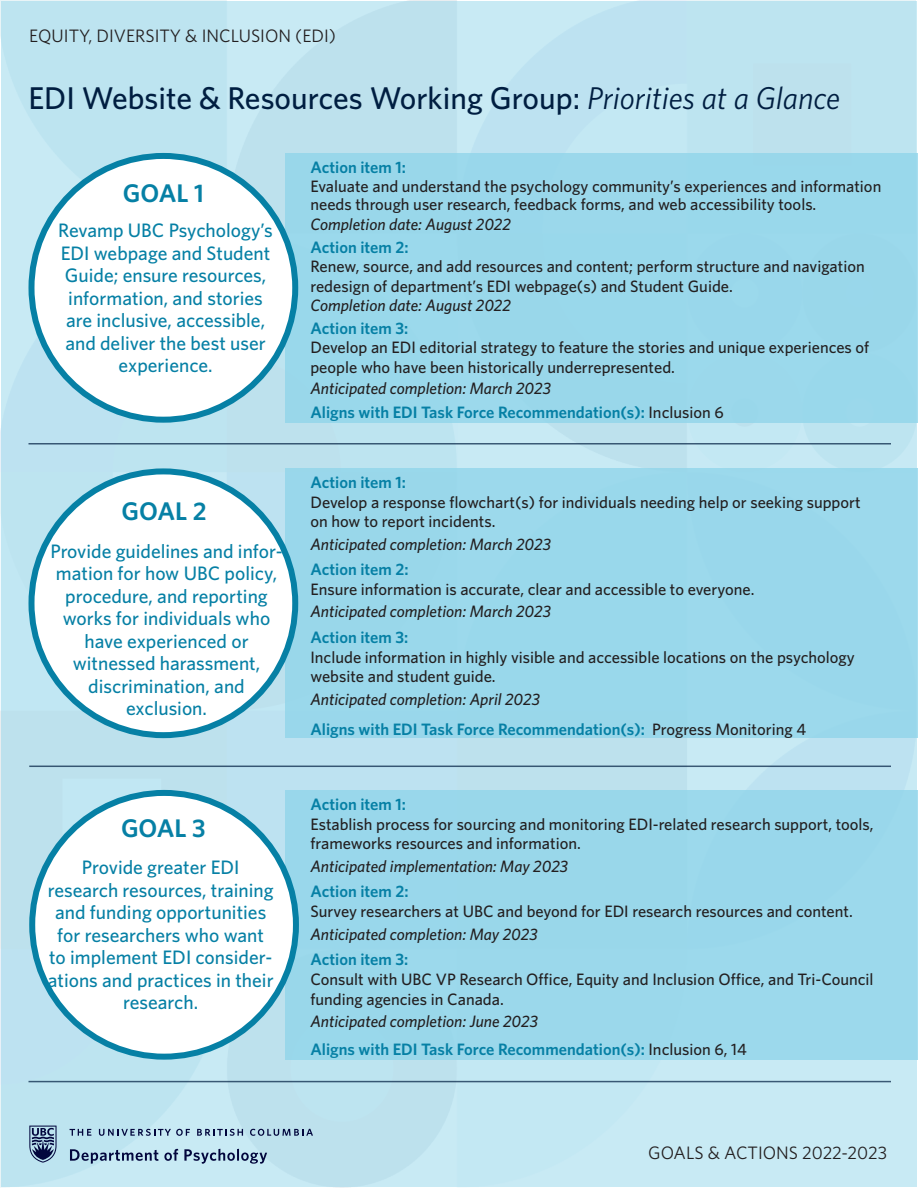
<style>
.page{position:relative;width:918px;height:1188px;background:#fff}
.page>*{position:absolute;margin:0;border:0;box-sizing:border-box;transform-origin:0 0}
.t1{font:500 31.5px "Whitney";color:#001e41}
.t2{font:600 25.5px "Whitney";color:#0680a5}
.t3{font:500 19.5px/22.5px "Whitney";color:#0680a5;text-align:center}
.t4{font:18px "Whitney";color:#231f20}
.t5{font:500 16.5px/19.5px "Whitney";color:#231f20}
.t6{font:600 16.5px "Whitney";color:#0680a5}
.t7{font:italic 500 16.5px "Whitney";color:#231f20}
.s1{font-weight:400;font-style:italic}
.s2{font-weight:500;color:#231f20}
</style>
<div class="page">
<div style="left:2px;top:2px;width:915px;height:1185px;background:#bde4f0"></div>
<svg style="left:70px;top:1149px;width:108px;height:15px"></svg>
<svg style="left:184px;top:1149px;width:83px;height:15px"></svg>
<svg style="left:29px;top:1126px;width:28px;height:37px"></svg>
<svg style="left:70px;top:1129px;width:21px;height:7px"></svg>
<svg style="left:99px;top:1129px;width:91px;height:7px"></svg>
<svg style="left:197px;top:1129px;width:46px;height:7px"></svg>
<svg style="left:250px;top:1129px;width:63px;height:7px"></svg>
<div style="left:286px;top:153px;width:632px;height:270px;background:#99d8eb"></div>
<div style="left:31px;top:156px;width:264px;height:264px;background:#fff;border-radius:50%"></div>
<div style="left:28px;top:153px;width:270px;height:270px;border:6px solid #0680a5;border-radius:50%"></div>
<hr style="left:28px;top:443px;width:863px;height:2px;background:#001e41">
<hr style="left:29px;top:766px;width:862px;height:1px;background:#001e41">
<hr style="left:28px;top:1081px;width:863px;height:1px;background:#001e41">
<div style="left:286px;top:468px;width:632px;height:270px;background:#99d8eb"></div>
<div style="left:286px;top:790px;width:632px;height:270px;background:#99d7eb"></div>
<div style="left:31px;top:471px;width:264px;height:264px;background:#fff;border-radius:50%"></div>
<div style="left:28px;top:468px;width:270px;height:270px;border:6px solid #0680a5;border-radius:50%"></div>
<div style="left:32px;top:793px;width:264px;height:264px;background:#fff;border-radius:50%"></div>
<div style="left:29px;top:790px;width:270px;height:270px;border:6px solid #0680a5;border-radius:50%"></div>
<p class="t4" style="left:29px;top:24px;width:308px">EQUITY, DIVERSITY &amp; INCLUSION (EDI)</p>
<p class="t1" style="left:28px;top:77px;width:813px">EDI Website &amp; Resources Working Group: <span class="s1">Priorities at a Glance</span></p>
<p class="t2" style="left:123px;top:176px;width:82px">GOAL 1</p>
<p class="t3" style="left:58px;top:219px;width:216px">Revamp UBC Psychology’s<br>EDI webpage and Student<br>Guide; ensure resources, information, and stories are inclusive, accessible, and deliver the best user experience.</p>
<p class="t2" style="left:122px;top:494px;width:86px">GOAL 2</p>
<p class="t3" style="left:50px;top:539px;width:234px">Provide guidelines and infor&shy;mation for how UBC policy, procedure, and reporting works for individuals who have experienced or</p>
<p class="t3" style="left:73px;top:652px;width:189px">witnessed harassment,</p>
<p class="t3" style="left:88px;top:674px;width:158px">discrimination, and</p>
<p class="t3" style="left:126px;top:697px;width:82px">exclusion.</p>
<p class="t2" style="left:121px;top:811px;width:86px">GOAL 3</p>
<p class="t3" style="left:82px;top:856px;width:159px">Provide greater EDI</p>
<p class="t3" style="left:48px;top:878px;width:227px">research resources, training and funding opportunities for researchers who want to implement EDI consider&shy;ations and practices in their research.</p>
<p class="t6" style="left:310px;top:156px;width:97px">Action item 1:</p>
<p class="t5" style="left:310px;top:177px;width:572px;line-height:18px">Evaluate and understand the psychology community’s experiences and information needs through user research, feedback forms, and web accessibility tools.</p>
<p class="t7" style="left:310px;top:213px;width:202px">Completion date: August 2022</p>
<p class="t6" style="left:310px;top:236px;width:100px">Action item 2:</p>
<p class="t5" style="left:310px;top:256px;width:556px">Renew, source, and add resources and content; perform structure and navigation</p>
<p class="t5" style="left:310px;top:276px;width:424px">redesign of department’s EDI webpage(s) and Student Guide.</p>
<p class="t7" style="left:310px;top:294px;width:202px">Completion date: August 2022</p>
<p class="t6" style="left:310px;top:317px;width:99px">Action item 3:</p>
<p class="t5" style="left:310px;top:338px;width:560px">Develop an EDI editorial strategy to feature the stories and unique experiences of people who have been historically underrepresented.</p>
<p class="t7" style="left:310px;top:377px;width:242px">Anticipated completion: March 2023</p>
<p class="t6" style="left:310px;top:401px;width:415px">Aligns with EDI Task Force Recommendation(s): <span class="s2">Inclusion 6</span></p>
<p class="t6" style="left:310px;top:471px;width:97px">Action item 1:</p>
<p class="t5" style="left:310px;top:492px;width:552px">Develop a response flowchart(s) for individuals needing help or seeking support on how to report incidents.</p>
<p class="t7" style="left:310px;top:533px;width:242px">Anticipated completion: March 2023</p>
<p class="t6" style="left:310px;top:558px;width:100px">Action item 2:</p>
<p class="t5" style="left:310px;top:579px;width:446px">Ensure information is accurate, clear and accessible to everyone.</p>
<p class="t7" style="left:310px;top:601px;width:242px">Anticipated completion: March 2023</p>
<p class="t6" style="left:310px;top:626px;width:99px">Action item 3:</p>
<p class="t5" style="left:310px;top:647px;width:546px">Include information in highly visible and accessible locations on the psychology website and student guide.</p>
<p class="t7" style="left:310px;top:688px;width:231px">Anticipated completion: April 2023</p>
<p class="t6" style="left:310px;top:718px;width:497px">Aligns with EDI Task Force Recommendation(s): <span class="s2">Progress Monitoring 4</span></p>
<p class="t6" style="left:310px;top:793px;width:97px">Action item 1:</p>
<p class="t5" style="left:310px;top:814px;width:565px">Establish process for sourcing and monitoring EDI-related research support, tools, frameworks resources and information.</p>
<p class="t7" style="left:310px;top:855px;width:259px">Anticipated implementation: May 2023</p>
<p class="t6" style="left:310px;top:881px;width:100px">Action item 2:</p>
<p class="t5" style="left:310px;top:901px;width:544px">Survey researchers at UBC and beyond for EDI research resources and content.</p>
<p class="t7" style="left:310px;top:923px;width:229px">Anticipated completion: May 2023</p>
<p class="t6" style="left:310px;top:948px;width:99px">Action item 3:</p>
<p class="t5" style="left:310px;top:969px;width:565px">Consult with UBC VP Research Office, Equity and Inclusion Office, and Tri-Council funding agencies in Canada.</p>
<p class="t7" style="left:310px;top:1011px;width:229px">Anticipated completion: June 2023</p>
<p class="t6" style="left:310px;top:1038px;width:438px">Aligns with EDI Task Force Recommendation(s): <span class="s2">Inclusion 6, 14</span></p>
<p class="t4" style="left:648px;top:1141px;width:241px">GOALS &amp; ACTIONS 2022-2023</p>
</div>
